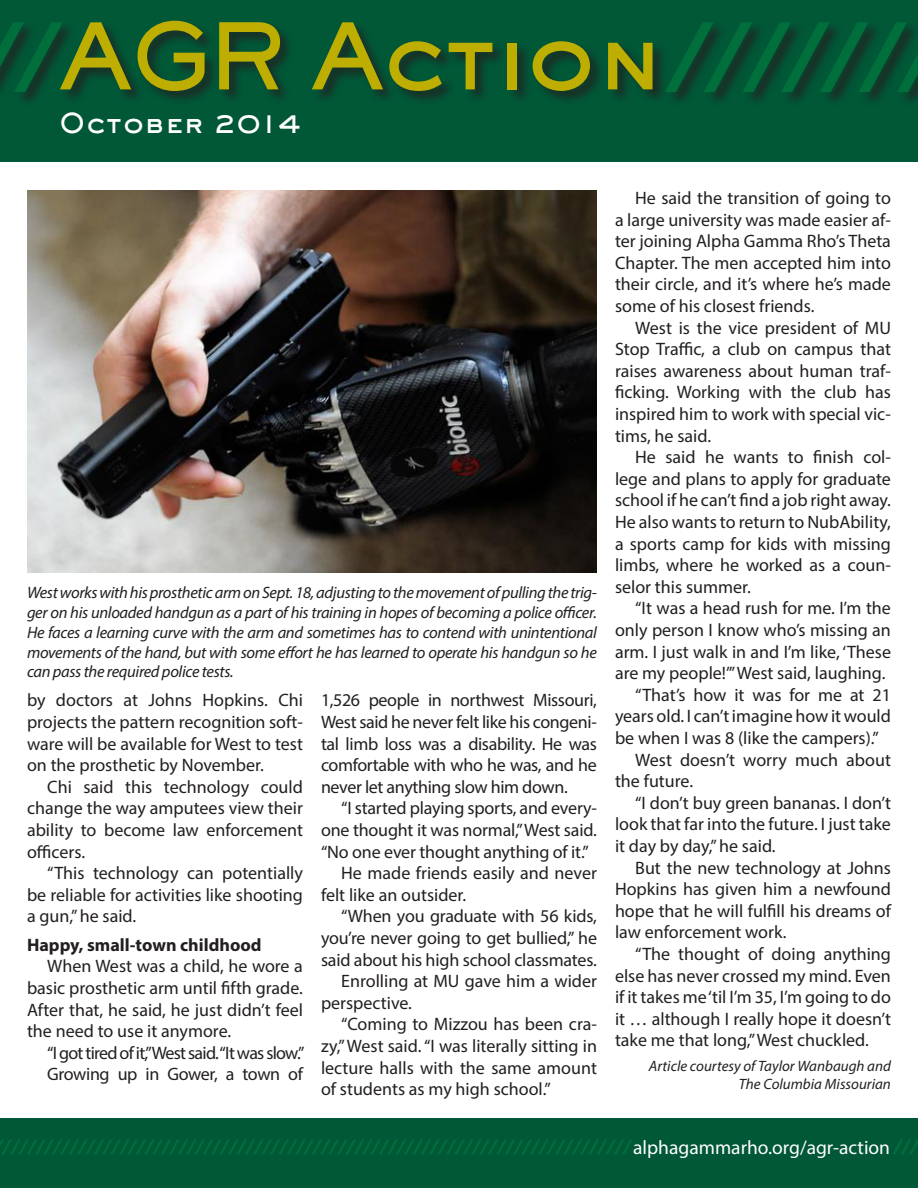
<style>
.page{position:relative;width:918px;height:1188px;background:#fff}
.page>*{position:absolute;margin:0;border:0;box-sizing:border-box;transform-origin:0 0}
.t1{font:800 90px "Sackers Gothic Std";letter-spacing:-.05em;color:#bfae02}
.t2{font:800 27px "Sackers Gothic Std";color:#fff}
.t3{font:800 19.5px "Sackers Gothic Std";color:#006f3c}
.t4{font:18px/21.6px "Myriad Pro";color:#231f20;text-align:justify}
.t5{font:18px "Myriad Pro";letter-spacing:-.04em;color:#231f20}
.t6{font:700 18px "Myriad Pro";color:#231f20}
.t7{font:18px "Myriad Pro";letter-spacing:-.02em;color:#231f20}
.t8{font:italic 16.5px/19.8px "Myriad Pro";letter-spacing:-.02em;color:#231f20;text-align:justify}
.t9{font:italic 15px/18px "Myriad Pro";color:#231f20;text-align:right}
.s1{color:#006f3c}
.s2{font-family:"Myriad Pro";font-weight:400;color:#fff}
</style>
<div class="page">
<div style="left:0;top:1118px;width:918px;height:70px;background:#005837"></div>
<div style="left:0;top:0;width:918px;height:162px;background:#005837"></div>
<div style="left:0;top:20px;width:918px;height:87px;background:#231f20;opacity:.75"></div>
<img style="left:27px;top:190px;width:570px;height:382px">
<p class="t1" style="left:11px;top:-4px;width:903px"><span class="s1">/</span>AGR Action<span class="s1">//////</span></p>
<p class="t2" style="left:59px;top:105px;width:244px">October 2014</p>
<p class="t8" style="left:27px;top:582px;width:572px">West works with his prosthetic arm on Sept. 18, adjusting to the movement of pulling the trig&shy;ger on his unloaded handgun as a part of his training in hopes of becoming a police officer.<br>He faces a learning curve with the arm and sometimes has to contend with unintentional movements of the hand, but with some effort he has learned to operate his handgun so he can pass the required police tests.</p>
<p class="t4" style="left:27px;top:689px;width:278px">by doctors at Johns Hopkins. Chi projects the pattern recognition soft&shy;ware will be available for West to test on the prosthetic by November.</p>
<p class="t4" style="left:27px;top:776px;width:278px;text-indent:20px">Chi said this technology could change the way amputees view their ability to become law enforcement officers.</p>
<p class="t4" style="left:27px;top:862px;width:278px;text-indent:20px">“This technology can potentially be reliable for activities like shooting a gun,” he said.</p>
<p class="t6" style="left:27px;top:933px;width:236px">Happy, small-town childhood</p>
<p class="t4" style="left:27px;top:955px;width:278px;text-indent:20px">When West was a child, he wore a basic prosthetic arm until fifth grade.<br>After that, he said, he just didn’t feel the need to use it anymore.</p>
<p class="t5" style="left:47px;top:1042px;width:259px">“I got tired of it,”West said. “It was slow.”</p>
<p class="t7" style="left:47px;top:1063px;width:257px">Growing up in Gower, a town of</p>
<p class="t4" style="left:321px;top:689px;width:278px">1,526 people in northwest Missouri, West said he never felt like his congeni&shy;tal limb loss was a disability. He was comfortable with who he was, and he never let anything slow him down.</p>
<p class="t4" style="left:321px;top:797px;width:278px;text-indent:20px">“I started playing sports, and every&shy;one thought it was normal,” West said. “No one ever thought anything of it.”</p>
<p class="t4" style="left:321px;top:862px;width:277px;text-indent:20px">He made friends easily and never felt like an outsider.</p>
<p class="t4" style="left:321px;top:905px;width:278px;text-indent:20px">“When you graduate with 56 kids, you’re never going to get bullied,” he said about his high school classmates.</p>
<p class="t4" style="left:321px;top:970px;width:278px;text-indent:20px">Enrolling at MU gave him a wider perspective.</p>
<p class="t4" style="left:321px;top:1013px;width:278px;text-indent:20px">“Coming to Mizzou has been cra&shy;zy,” West said. “I was literally sitting in lecture halls with the same amount of students as my high school.”</p>
<p class="t4" style="left:615px;top:187px;width:278px;text-indent:20px">He said the transition of going to a large university was made easier af&shy;ter joining Alpha Gamma Rho’s Theta Chapter. The men accepted him into their circle, and it’s where he’s made some of his closest friends.</p>
<p class="t4" style="left:615px;top:316px;width:278px;text-indent:20px">West is the vice president of MU Stop Traffic, a club on campus that raises awareness about human traf&shy;ficking. Working with the club has inspired him to work with special vic&shy;tims, he said.</p>
<p class="t4" style="left:615px;top:446px;width:278px;text-indent:20px">He said he wants to finish col&shy;lege and plans to apply for graduate school if he can’t find a job right away.<br>He also wants to return to NubAbility, a sports camp for kids with missing limbs, where he worked as a coun&shy;selor this summer.</p>
<p class="t4" style="left:615px;top:597px;width:278px;text-indent:20px">“It was a head rush for me. I’m the only person I know who’s missing an arm. I just walk in and I’m like, ‘These are my people!’” West said, laughing.</p>
<p class="t4" style="left:615px;top:684px;width:278px;text-indent:20px">“That’s how it was for me at 21 years old. I can’t imagine how it would be when I was 8 (like the campers).”</p>
<p class="t4" style="left:615px;top:748px;width:277px;text-indent:20px">West doesn’t worry much about the future.</p>
<p class="t4" style="left:615px;top:792px;width:278px;text-indent:20px">“I don’t buy green bananas. I don’t look that far into the future. I just take it day by day,” he said.</p>
<p class="t4" style="left:615px;top:856px;width:278px;text-indent:20px">But the new technology at Johns Hopkins has given him a newfound hope that he will fulfill his dreams of law enforcement work.</p>
<p class="t4" style="left:615px;top:943px;width:278px;text-indent:20px">“The thought of doing anything else has never crossed my mind. Even if it takes me ‘til I’m 35, I’m going to do it … although I really hope it doesn’t take me that long,” West chuckled.</p>
<p class="t9" style="left:649px;top:1057px;width:244px">Article courtesy of Taylor Wanbaugh and<br>The Columbia Missourian</p>
<p class="t3" style="left:1px;top:1134px;width:921px">/////////////////////////////////////////////////////////////////////////// <span class="s2">a l p h a g a m m a r h o . o r g / a g r - a c t i o n</span> ///</p>
</div>
